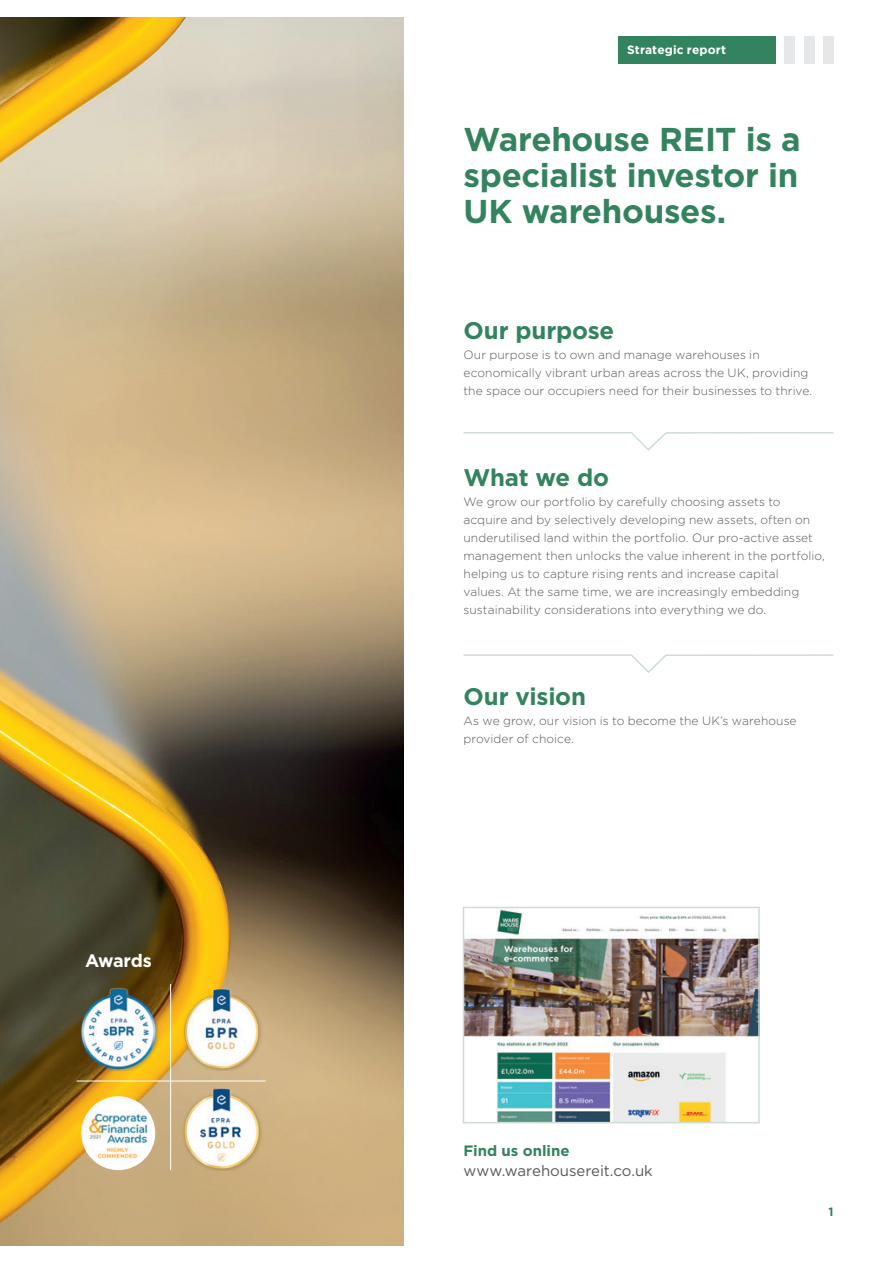
<style>
.page{position:relative;width:893px;height:1263px;background:#fff}
.page>*{position:absolute;margin:0;border:0;box-sizing:border-box;transform-origin:0 0}
.t1{font:700 33px/36px "Gotham";letter-spacing:-.01em;color:#33835f;text-align:justify}
.t2{font:700 24px "Gotham";letter-spacing:-.01em;color:#33835f}
.t3{font:700 18px "Gotham";letter-spacing:-.02em;color:#fff}
.t4{font:15px "Gotham";letter-spacing:-.005em;color:#57585a}
.t5{font:700 15px "Gotham";letter-spacing:.005em;color:#33835f}
.t6{font:300 12px/18px "Gotham";letter-spacing:.005em;color:#57585a}
.t7{font:700 12px "Gotham";letter-spacing:.005em;color:#fff}
.t8{font:700 12px "Gotham";color:#33835f}
</style>
<div class="page">
<img style="left:0;top:17px;width:404px;height:1229px">
<div style="left:619px;top:36px;width:157px;height:28px;background:#33835f"></div>
<div style="left:784px;top:36px;width:11px;height:28px;background:#e6e7e9"></div>
<div style="left:804px;top:36px;width:10px;height:28px;background:#e6e7e9"></div>
<div style="left:823px;top:36px;width:10px;height:28px;background:#e6e7e9"></div>
<svg style="left:463px;top:432px;width:371px;height:19px"></svg>
<svg style="left:463px;top:654px;width:371px;height:19px"></svg>
<img style="left:180px;top:986px;width:85px;height:84px">
<img style="left:179px;top:1086px;width:86px;height:84px">
<img style="left:77px;top:985px;width:85px;height:85px">
<img style="left:81px;top:1096px;width:74px;height:74px;border-radius:37px">
<hr style="left:170px;top:984px;width:1px;height:186px;background:#fff">
<hr style="left:77px;top:1081px;width:188px;height:1px;background:#fff">
<img style="left:466px;top:910px;width:291px;height:210px">
<div style="left:463px;top:907px;width:297px;height:216px;border:2px solid #ceddd3"></div>
<h3 class="t3" style="left:85px;top:951px;width:68px">Awards</h3>
<p class="t7" style="left:627px;top:43px;width:100px">Strategic report</p>
<h1 class="t1" style="left:463px;top:121px;width:339px">Warehouse REIT is a specialist investor in UK warehouses.</h1>
<h2 class="t2" style="left:463px;top:316px;width:152px">Our purpose</h2>
<p class="t6" style="left:463px;top:345px;width:350px">Our purpose is to own and manage warehouses in economically vibrant urban areas across the UK, providing the space our occupiers need for their businesses to thrive.</p>
<h2 class="t2" style="left:463px;top:463px;width:147px">What we do</h2>
<p class="t6" style="left:463px;top:492px;width:363px">We grow our portfolio by carefully choosing assets to acquire and by selectively developing new assets, often on underutilised land within the portfolio. Our pro-active asset management then unlocks the value inherent in the portfolio, helping us to capture rising rents and increase capital<br>values. At the same time, we are increasingly embedding sustainability considerations into everything we do.</p>
<h2 class="t2" style="left:463px;top:682px;width:124px">Our vision</h2>
<p class="t6" style="left:463px;top:711px;width:335px">As we grow, our vision is to become the UK’s warehouse provider of choice.</p>
<p class="t5" style="left:463px;top:1142px;width:108px">Find us online</p>
<p class="t4" style="left:463px;top:1162px;width:191px">www.warehousereit.co.uk</p>
<p class="t8" style="left:828px;top:1205px;width:7px">1</p>
</div>
